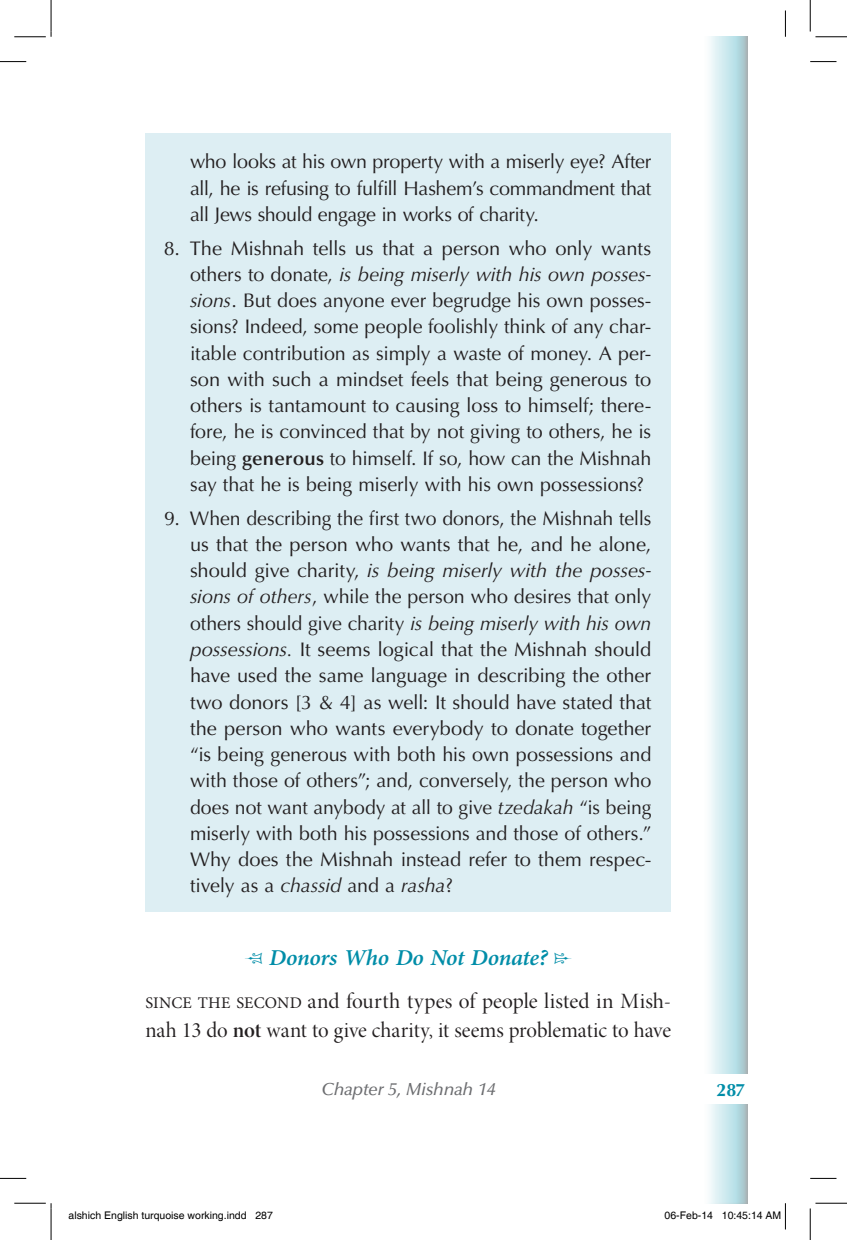
<style>
.page{position:relative;width:847px;height:1240px;background:#fff}
.page>*{position:absolute;margin:0;border:0;box-sizing:border-box;transform-origin:0 0}
.t1{font:italic 600 22.75px "Minion Pro";letter-spacing:-.015em;color:#008da8}
.t2{font:21.88px/29.4px "Minion Pro Disp";color:#231f20}
.t3{font:19.6px/26.2px "Optima LT Std";letter-spacing:-.01em;color:#231f20;text-align:justify}
.t4{font:700 17.85px "Optima LT Std";color:#008da8}
.t5{font:italic 500 17.5px "Optima LT Std";letter-spacing:-.015em;color:#6c6d70}
.t6{font:10.5px "Helvetica";color:#000}
.s1{font-style:italic}
.s2{font-weight:600}
.s3{font-family:"Minion Pro";font-size:16.1px}
.s4{font-family:"Minion Pro Semibold Disp"}
</style>
<div class="page">
<div style="left:702px;top:37px;width:48px;height:1165px;background:#231f20;opacity:.75"></div>
<div style="left:693px;top:1074px;width:75px;height:29px;background:#fff"></div>
<div style="left:145px;top:133px;width:526px;height:779px;background:#ddeef3"></div>
<svg style="left:0;top:61px;width:26px;height:1px"></svg>
<svg style="left:810px;top:61px;width:26px;height:1px"></svg>
<svg style="left:0;top:1177px;width:26px;height:1px"></svg>
<svg style="left:810px;top:1177px;width:26px;height:1px"></svg>
<svg style="left:785px;top:11px;width:1px;height:26px"></svg>
<hr style="left:14px;top:36px;width:32px;height:1px;background:#000">
<hr style="left:815px;top:36px;width:32px;height:1px;background:#000">
<hr style="left:14px;top:1202px;width:32px;height:1px;background:#000">
<hr style="left:815px;top:1202px;width:32px;height:1px;background:#000">
<hr style="left:51px;top:0;width:1px;height:32px;background:#000">
<hr style="left:51px;top:1208px;width:1px;height:31px;background:#000">
<hr style="left:810px;top:0;width:1px;height:32px;background:#000">
<hr style="left:810px;top:1208px;width:1px;height:31px;background:#000">
<svg style="left:722px;top:1202px;width:64px;height:27px"></svg>
<p class="t3" style="left:190px;top:149px;width:463px">who looks at his own property with a miserly eye? After all, he is refusing to fulfill Hashem’s commandment that all Jews should engage in works of charity.</p>
<p class="t3" style="left:190px;top:235px;width:463px;text-indent:-26px">8. The Mishnah tells us that a person who only wants others to donate, <span class="s1">is being miserly with his own posses&shy;sions</span>. But does anyone ever begrudge his own posses&shy;sions? Indeed, some people foolishly think of any char&shy;itable contribution as simply a waste of money. A per&shy;son with such a mindset feels that being generous to others is tantamount to causing loss to himself; there&shy;fore, he is convinced that by not giving to others, he is being <span class="s2">generous</span> to himself. If so, how can the Mishnah say that he is being miserly with his own possessions?</p>
<p class="t3" style="left:190px;top:505px;width:463px;text-indent:-26px">9. When describing the first two donors, the Mishnah tells us that the person who wants that he, and he alone, should give charity, <span class="s1">is being miserly with the posses&shy;sions of others</span>, while the person who desires that only others should give charity <span class="s1">is being miserly with his own possessions.</span> It seems logical that the Mishnah should have used the same language in describing the other two donors [3 &amp; 4] as well: It should have stated that the person who wants everybody to donate together “is being generous with both his own possessions and with those of others”; and, conversely, the person who does not want anybody at all to give <span class="s1">tzedakah</span> “is being miserly with both his possessions and those of others.” Why does the Mishnah instead refer to them respec&shy;tively as a <span class="s1">chassid</span> and a <span class="s1">rasha</span>?</p>
<p class="t1" style="left:244px;top:941px;width:329px">• Donors Who Do Not Donate? •</p>
<p class="t2" style="left:145px;top:986px;width:527px"><span class="s3">SINCE THE SECOND</span> and fourth types of people listed in Mish&shy;nah 13 do <span class="s4">not</span> want to give charity, it seems problematic to have</p>
<p class="t5" style="left:321px;top:1079px;width:176px">Chapter 5, Mishnah 14</p>
<p class="t4" style="left:716px;top:1079px;width:30px">287</p>
<p class="t6" style="left:69px;top:1208px;width:206px">alshich English turquoise working.indd 287</p>
<p class="t6" style="left:664px;top:1208px;width:118px">06-Feb-14 10:45:14 AM</p>
</div>
